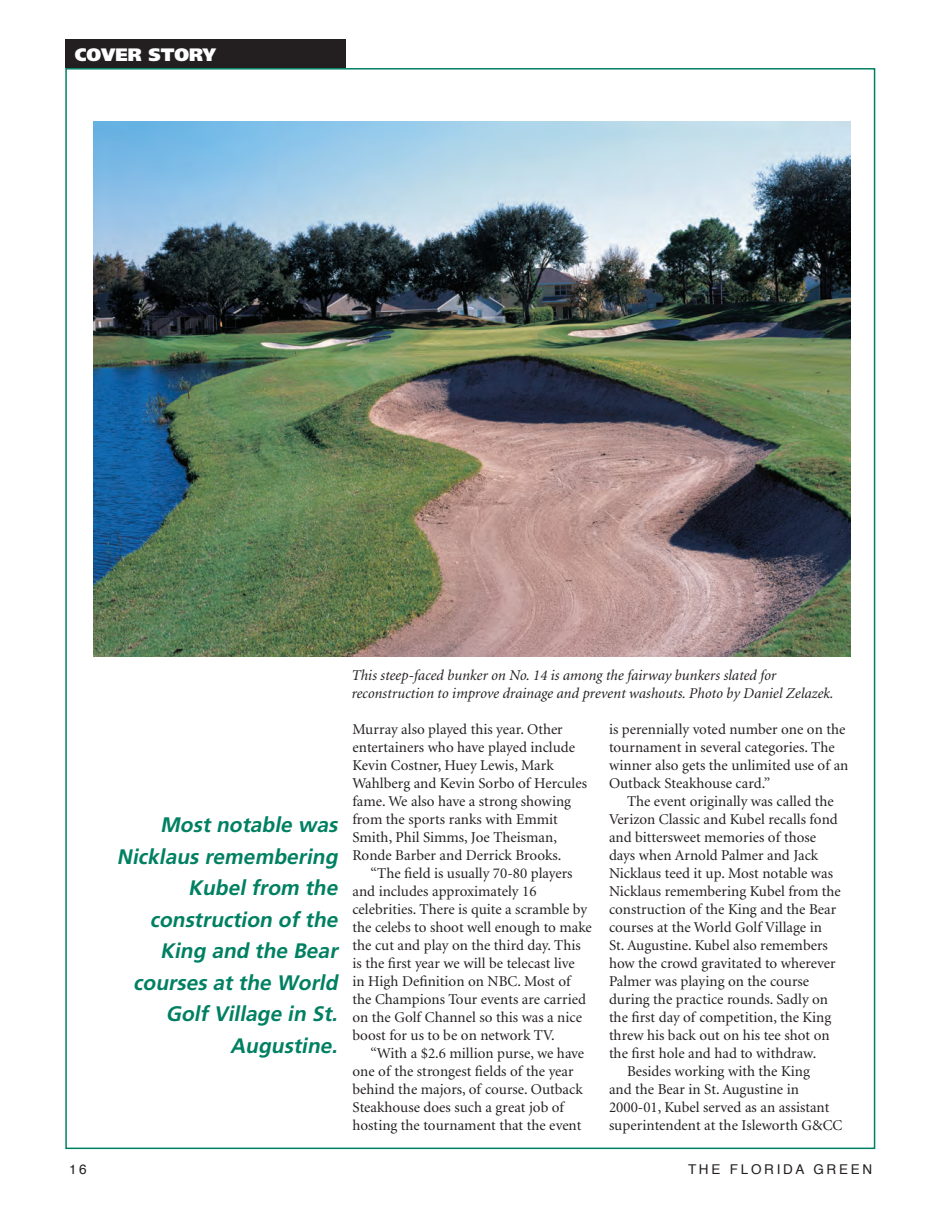
<style>
.page{position:relative;width:945px;height:1215px;background:#fff}
.page>*{position:absolute;margin:0;border:0;box-sizing:border-box;transform-origin:0 0}
.t1{font:italic 700 21px/31.5px "Frutiger";color:#008062;text-align:right}
.t2{font:900 18px "Frutiger";color:#fff}
.t3{font:15px/18px "Minion";color:#231f20}
.t4{font:italic 15px/18px "Minion";color:#231f20}
.t5{font:13.5px "Helvetica";letter-spacing:.2em;color:#231f20}
</style>
<div class="page">
<div style="left:65px;top:39px;width:281px;height:29px;background:#231f20"></div>
<img style="left:93px;top:122px;width:757px;height:535px">
<p class="t2" style="left:75px;top:43px;width:143px">COVER STORY</p>
<h1 class="t1" style="left:117px;top:809px;width:226px">Most notable was<br>Nicklaus remembering<br>Kubel from the construction of the<br>King and the Bear courses at the World<br>Golf Village in St.<br>Augustine.</h1>
<p class="t4" style="left:351px;top:666px;width:484px">This steep-faced bunker on No. 14 is among the fairway bunkers slated for reconstruction to improve drainage and prevent washouts. Photo by Daniel Zelazek.</p>
<p class="t3" style="left:352px;top:720px;width:236px">Murray also played this year. Other entertainers who have played include Kevin Costner, Huey Lewis, Mark Wahlberg and Kevin Sorbo of Hercules fame. We also have a strong showing from the sports ranks with Emmit Smith, Phil Simms, Joe Theisman, Ronde Barber and Derrick Brooks.</p>
<p class="t3" style="left:352px;top:864px;width:241px;text-indent:18px">“The field is usually 70-80 players and includes approximately 16 celebrities. There is quite a scramble by the celebs to shoot well enough to make the cut and play on the third day. This is the first year we will be telecast live<br>in High Definition on NBC. Most of the Champions Tour events are carried on the Golf Channel so this was a nice boost for us to be on network TV.</p>
<p class="t3" style="left:352px;top:1044px;width:233px;text-indent:18px">“With a $2.6 million purse, we have one of the strongest fields of the year behind the majors, of course. Outback Steakhouse does such a great job of hosting the tournament that the event</p>
<p class="t3" style="left:609px;top:720px;width:241px">is perennially voted number one on the tournament in several categories. The winner also gets the unlimited use of an Outback Steakhouse card.”</p>
<p class="t3" style="left:627px;top:792px;width:208px">The event originally was called the</p>
<p class="t3" style="left:609px;top:810px;width:230px">Verizon Classic and Kubel recalls fond</p>
<p class="t3" style="left:609px;top:828px;width:209px">and bittersweet memories of those</p>
<p class="t3" style="left:609px;top:846px;width:211px">days when Arnold Palmer and Jack</p>
<p class="t3" style="left:609px;top:864px;width:226px">Nicklaus teed it up. Most notable was</p>
<p class="t3" style="left:609px;top:882px;width:233px">Nicklaus remembering Kubel from the</p>
<p class="t3" style="left:609px;top:900px;width:229px">construction of the King and the Bear</p>
<p class="t3" style="left:609px;top:918px;width:214px">courses at the World Golf Village in</p>
<p class="t3" style="left:609px;top:936px;width:220px">St. Augustine. Kubel also remembers</p>
<p class="t3" style="left:609px;top:954px;width:228px">how the crowd gravitated to wherever</p>
<p class="t3" style="left:609px;top:972px;width:202px">Palmer was playing on the course</p>
<p class="t3" style="left:609px;top:990px;width:221px">during the practice rounds. Sadly on</p>
<p class="t3" style="left:609px;top:1008px;width:224px">the first day of competition, the King</p>
<p class="t3" style="left:609px;top:1026px;width:222px">threw his back out on his tee shot on</p>
<p class="t3" style="left:609px;top:1044px;width:209px">the first hole and had to withdraw.</p>
<p class="t3" style="left:627px;top:1062px;width:184px">Besides working with the King</p>
<p class="t3" style="left:609px;top:1080px;width:191px">and the Bear in St. Augustine in</p>
<p class="t3" style="left:609px;top:1098px;width:222px">2000-01, Kubel served as an assistant</p>
<p class="t3" style="left:609px;top:1116px;width:235px">superintendent at the Isleworth G&amp;CC</p>
<p class="t5" style="left:69px;top:1158px;width:19px">16</p>
<p class="t5" style="left:688px;top:1158px;width:186px">THE FLORIDA GREEN</p>
</div>
